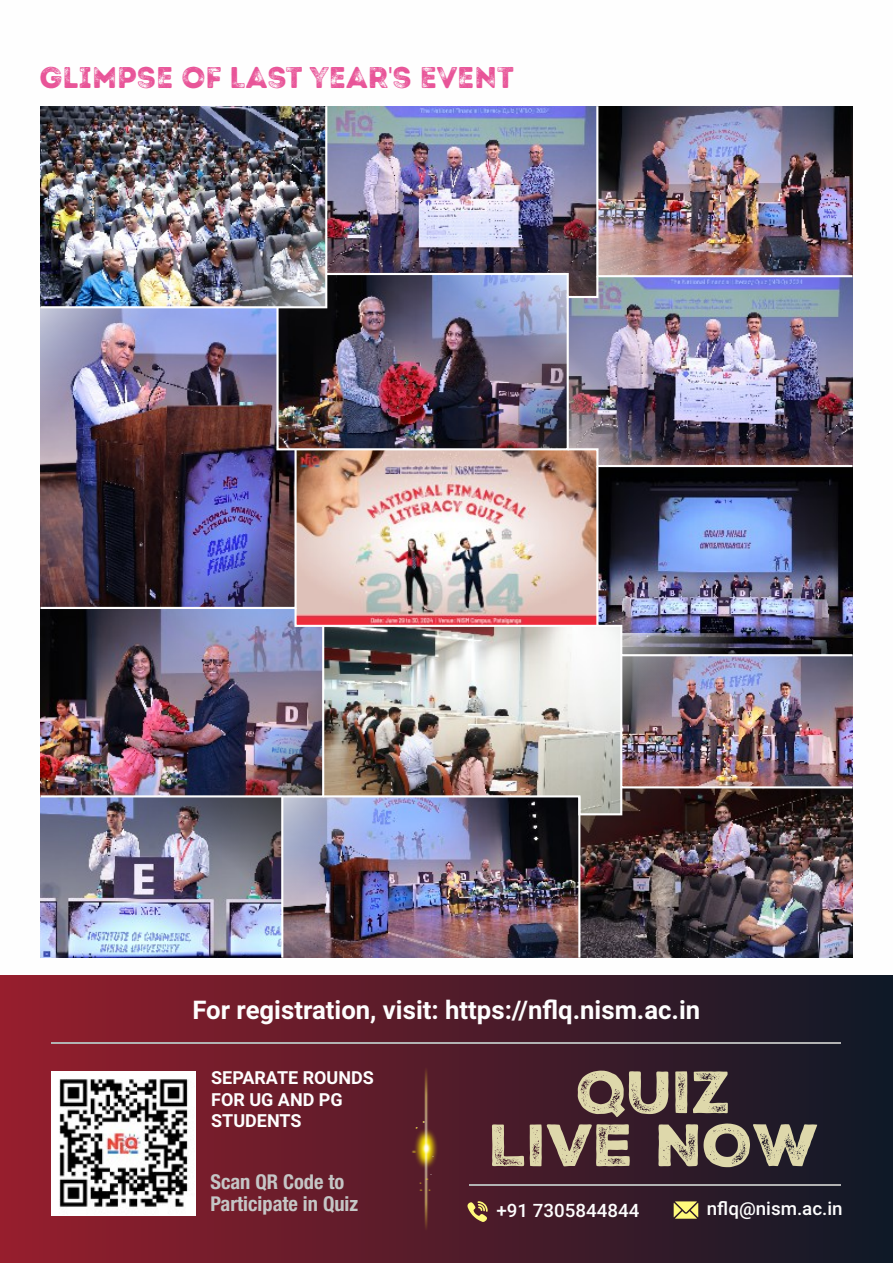
<style>
.page{position:relative;width:893px;height:1263px;background:#fff}
.page>*{position:absolute;margin:0;border:0;box-sizing:border-box;transform-origin:0 0}
.t1{font:30px "Intro Rust G Trial Base";color:#e85498}
.t2{font:700 25.65px "Roboto";color:#fefefe}
.t3{font:700 condensed 20.4px/22.4px "Helvetica Neue LT Pro";color:#c5c6c6}
.t4{font:500 18.45px "Roboto";color:#fefefe}
.t5{font:700 18px/21.6px "Roboto";color:#fefefe}
.s1{font-family:"Barlow"}
</style>
<div class="page">
<div style="left:0;top:975px;width:893px;height:288px;background:linear-gradient(to right,#98202e,#0e1826)"></div>
<img style="left:413px;top:1128px;width:26px;height:42px">
<img style="left:423px;top:1064px;width:6px;height:169px">
<svg style="left:415px;top:1121px;width:19px;height:7px"></svg>
<svg style="left:412px;top:1143px;width:22px;height:14px"></svg>
<svg style="left:420px;top:1168px;width:12px;height:15px"></svg>
<img style="left:52px;top:1071px;width:144px;height:144px">
<hr style="left:52px;top:1042px;width:789px;height:2px;background:#b2b3b3">
<svg style="left:467px;top:1201px;width:21px;height:21px"></svg>
<svg style="left:674px;top:1201px;width:24px;height:18px"></svg>
<hr style="left:469px;top:1184px;width:371px;height:2px;background:#b2b3b3">
<svg style="left:492px;top:1070px;width:325px;height:97px;background:#695752"></svg>
<img style="left:40px;top:309px;width:235px;height:138px">
<img style="left:40px;top:798px;width:538px;height:159px">
<img style="left:570px;top:278px;width:282px;height:169px">
<img style="left:328px;top:106px;width:267px;height:166px">
<img style="left:445px;top:159px;width:150px;height:113px">
<img style="left:580px;top:816px;width:272px;height:141px">
<img style="left:580px;top:816px;width:152px;height:109px">
<img style="left:325px;top:628px;width:246px;height:25px">
<img style="left:570px;top:328px;width:150px;height:119px">
<img style="left:283px;top:798px;width:151px;height:136px">
<img style="left:130px;top:798px;width:151px;height:136px">
<img style="left:40px;top:309px;width:153px;height:136px">
<img style="left:40px;top:106px;width:288px;height:203px">
<img style="left:595px;top:106px;width:258px;height:172px">
<svg style="left:324px;top:272px;width:275px;height:27px;background:#737994"></svg>
<img style="left:275px;top:295px;width:295px;height:152px">
<img style="left:606px;top:628px;width:247px;height:25px">
<img style="left:40px;top:447px;width:813px;height:181px">
<img style="left:40px;top:624px;width:285px;height:174px">
<img style="left:321px;top:653px;width:532px;height:163px">
<hr style="left:281px;top:796px;width:2px;height:161px;background:#fefefe">
<hr style="left:578px;top:796px;width:2px;height:161px;background:#fefefe">
<p class="t1" style="left:39px;top:58px;width:476px">GLIMPSE OF LAST YEAR<span class="s1">'</span>S EVENT</p>
<p class="t2" style="left:192px;top:1000px;width:509px">For registration, visit: https://nflq.nism.ac.in</p>
<p class="t5" style="left:211px;top:1069px;width:164px">SEPARATE ROUNDS<br>FOR UG AND PG<br>STUDENTS</p>
<p class="t3" style="left:210px;top:1173px;width:149px">Scan QR Code to<br>Participate in Quiz</p>
<p class="t4" style="left:496px;top:1203px;width:145px">+91 7305844844</p>
<p class="t4" style="left:707px;top:1201px;width:137px">nflq@nism.ac.in</p>
</div>
